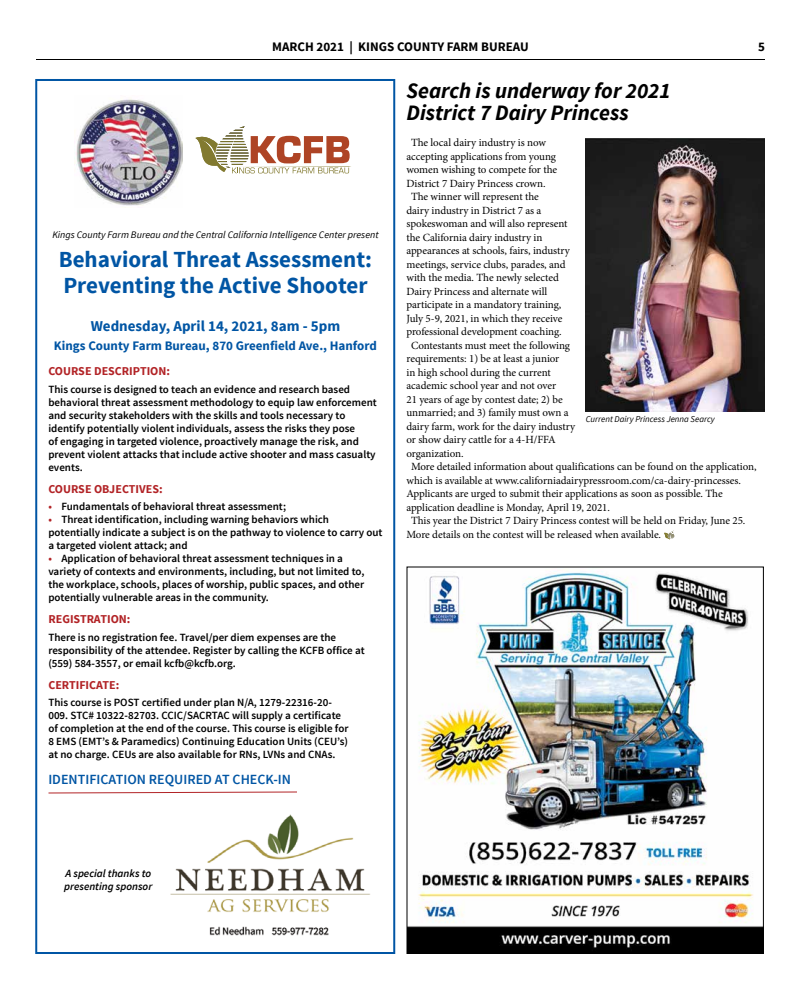
<style>
.page{position:relative;width:801px;height:990px;background:#fff}
.page>*{position:absolute;margin:0;border:0;box-sizing:border-box;transform-origin:0 0}
.t1{font:700 23px/26px "Source Sans Pro";color:#0055a4}
.t2{font:italic 700 22px/23px "Source Sans Pro";color:#000}
.t3{font:700 15px "Source Sans Pro";color:#0055a4}
.t4{font:600 14px "Source Sans Pro";color:#0055a4}
.t5{font:700 13px "Source Sans Pro";color:#0055a4}
.t6{font:700 13px "Source Sans Pro";color:#000}
.t7{font:700 12px "Source Sans Pro";color:#b22326}
.t8{font:600 11px/13px "Source Sans Pro";color:#000}
.t9{font:11px "Minion Pro";letter-spacing:-.005em;color:#000}
.t10{font:italic 600 11px/13px "Source Sans Pro";color:#000}
.t11{font:italic 10px "Source Sans Pro";color:#000}
.t12{font:italic 9px "Source Sans Pro";color:#000}
.s1{color:#b22326}
</style>
<div class="page">
<hr style="left:36px;top:59px;width:729px;height:1px;background:#000">
<img style="left:170px;top:814px;width:200px;height:122px">
<div style="left:35px;top:79px;width:360px;height:875px;border:2px solid #0055a4"></div>
<svg style="left:664px;top:531px;width:10px;height:8px"></svg>
<svg style="left:195px;top:126px;width:156px;height:47px"></svg>
<img style="left:76px;top:99px;width:107px;height:109px">
<svg style="left:48px;top:791px;width:249px;height:3px"></svg>
<img style="left:408px;top:570px;width:354px;height:382px">
<div style="left:406px;top:567px;width:358px;height:387px;border:1px solid #000"></div>
<img style="left:586px;top:138px;width:178px;height:273px">
<p class="t6" style="left:272px;top:38px;width:258px">MARCH 2021 | KINGS COUNTY FARM BUREAU</p>
<p class="t6" style="left:758px;top:38px;width:8px">5</p>
<p class="t11" style="left:52px;top:228px;width:328px">Kings County Farm Bureau and the Central California Intelligence Center present</p>
<h1 class="t1" style="left:59px;top:247px;width:315px">Behavioral Threat Assessment:<br>Preventing the Active Shooter</h1>
<h3 class="t3" style="left:91px;top:317px;width:251px">Wednesday, April 14, 2021, 8am - 5pm</h3>
<p class="t5" style="left:54px;top:338px;width:325px">Kings County Farm Bureau, 870 Greenfield Ave., Hanford</p>
<p class="t7" style="left:48px;top:364px;width:123px">COURSE DESCRIPTION:</p>
<p class="t8" style="left:48px;top:383px;width:330px">This course is designed to teach an evidence and research based behavioral threat assessment methodology to equip law enforcement and security stakeholders with the skills and tools necessary to identify potentially violent individuals, assess the risks they pose<br>of engaging in targeted violence, proactively manage the risk, and prevent violent attacks that include active shooter and mass casualty events.</p>
<p class="t7" style="left:48px;top:481px;width:116px">COURSE OBJECTIVES:</p>
<p class="t8" style="left:48px;top:501px;width:239px"><span class="s1">•</span> Fundamentals of behavioral threat assessment;</p>
<p class="t8" style="left:48px;top:514px;width:336px"><span class="s1">•</span> Threat identification, including warning behaviors which potentially indicate a subject is on the pathway to violence to carry out a targeted violent attack; and</p>
<p class="t8" style="left:48px;top:553px;width:318px"><span class="s1">•</span> Application of behavioral threat assessment techniques in a variety of contexts and environments, including, but not limited to, the workplace, schools, places of worship, public spaces, and other potentially vulnerable areas in the community.</p>
<p class="t7" style="left:48px;top:612px;width:84px">REGISTRATION:</p>
<p class="t8" style="left:48px;top:631px;width:318px">There is no registration fee. Travel/per diem expenses are the responsibility of the attendee. Register by calling the KCFB office at (559) 584-3557, or email kcfb@kcfb.org.</p>
<p class="t7" style="left:48px;top:677px;width:73px">CERTIFICATE:</p>
<p class="t8" style="left:48px;top:697px;width:302px">This course is POST certified under plan N/A, 1279-22316-20- 009. STC# 10322-82703. CCIC/SACRTAC will supply a certificate of completion at the end of the course. This course is eligible for 8 EMS (EMT’s &amp; Paramedics) Continuing Education Units (CEU’s) at no charge. CEUs are also available for RNs, LVNs and CNAs.</p>
<p class="t4" style="left:48px;top:771px;width:244px">IDENTIFICATION REQUIRED AT CHECK-IN</p>
<h2 class="t2" style="left:407px;top:79px;width:266px">Search is underway for 2021<br>District 7 Dairy Princess</h2>
<p class="t9" style="left:411px;top:135px;width:137px">The local dairy industry is now</p>
<p class="t9" style="left:407px;top:149px;width:151px">accepting applications from young</p>
<p class="t9" style="left:407px;top:162px;width:152px">women wishing to compete for the</p>
<p class="t9" style="left:407px;top:176px;width:141px">District 7 Dairy Princess crown.</p>
<p class="t9" style="left:411px;top:189px;width:129px">The winner will represent the</p>
<p class="t9" style="left:407px;top:203px;width:136px">dairy industry in District 7 as a</p>
<p class="t9" style="left:407px;top:216px;width:163px">spokeswoman and will also represent</p>
<p class="t9" style="left:407px;top:230px;width:138px">the California dairy industry in</p>
<p class="t9" style="left:407px;top:243px;width:165px">appearances at schools, fairs, industry</p>
<p class="t9" style="left:407px;top:257px;width:161px">meetings, service clubs, parades, and</p>
<p class="t9" style="left:407px;top:270px;width:154px">with the media. The newly selected</p>
<p class="t9" style="left:407px;top:284px;width:142px">Dairy Princess and alternate will</p>
<p class="t9" style="left:407px;top:297px;width:156px">participate in a mandatory training,</p>
<p class="t9" style="left:407px;top:311px;width:157px">July 5-9, 2021, in which they receive</p>
<p class="t9" style="left:407px;top:324px;width:157px">professional development coaching.</p>
<p class="t9" style="left:411px;top:338px;width:161px">Contestants must meet the following</p>
<p class="t9" style="left:407px;top:351px;width:154px">requirements: 1) be at least a junior</p>
<p class="t9" style="left:407px;top:365px;width:146px">in high school during the current</p>
<p class="t9" style="left:407px;top:378px;width:151px">academic school year and not over</p>
<p class="t9" style="left:407px;top:392px;width:158px">21 years of age by contest date; 2) be</p>
<p class="t9" style="left:407px;top:405px;width:164px">unmarried; and 3) family must own a</p>
<p class="t9" style="left:407px;top:419px;width:170px">dairy farm, work for the dairy industry</p>
<p class="t9" style="left:407px;top:432px;width:151px">or show dairy cattle for a 4-H/FFA</p>
<p class="t9" style="left:407px;top:446px;width:59px">organization.</p>
<p class="t9" style="left:411px;top:459px;width:347px">More detailed information about qualifications can be found on the application,</p>
<p class="t9" style="left:407px;top:473px;width:336px">which is available at www.californiadairypressroom.com/ca-dairy-princesses.</p>
<p class="t9" style="left:407px;top:486px;width:318px">Applicants are urged to submit their applications as soon as possible. The</p>
<p class="t9" style="left:407px;top:500px;width:205px">application deadline is Monday, April 19, 2021.</p>
<p class="t9" style="left:411px;top:513px;width:336px">This year the District 7 Dairy Princess contest will be held on Friday, June 25.</p>
<p class="t9" style="left:407px;top:527px;width:256px">More details on the contest will be released when available.</p>
<p class="t12" style="left:586px;top:414px;width:131px">Current Dairy Princess Jenna Searcy</p>
<p class="t10" style="left:64px;top:867px;width:90px">A special thanks to presenting sponsor</p>
</div>
